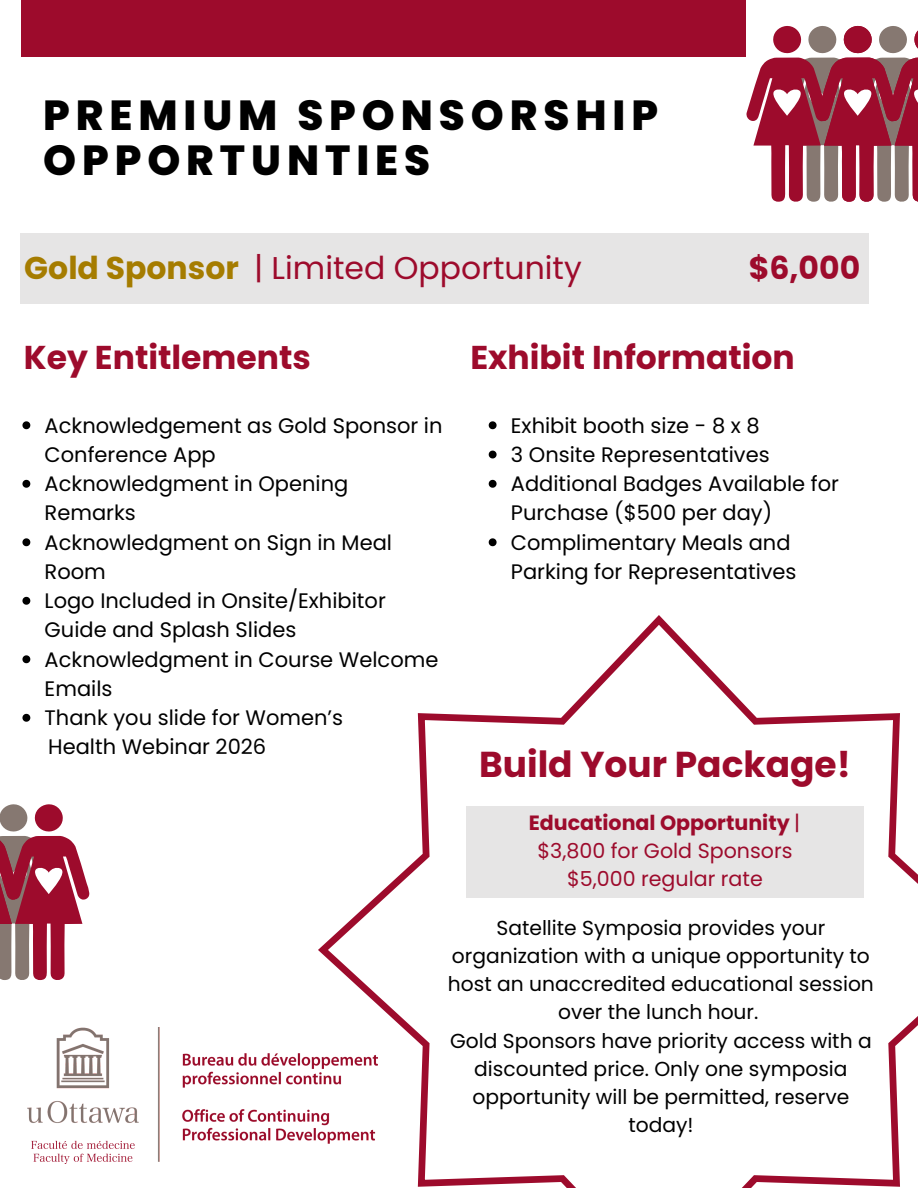
<style>
.page{position:relative;width:918px;height:1188px;background:#fff}
.page>*{position:absolute;margin:0;border:0;box-sizing:border-box;transform-origin:0 0}
.t1{font:800 42px/45px "Poppins";letter-spacing:.14em;color:#000}
.t2{font:700 36px "Poppins";color:#9d0b2c}
.t3{font:700 33px "Poppins";color:#9d0b2c}
.t4{font:31.5px "Poppins";color:#9d0b2c}
.t5{font:700 31.5px "Poppins";color:#9d0b2c}
.t6{font:21px/29.2px "Poppins";color:#000}
.t7{font:20.55px "Poppins";color:#9d0b2c}
.t8{font:700 20.55px "Poppins";color:#9d0b2c}
.t9{font:20.25px/28.2px "Poppins";color:#000;text-align:center}
.s1{font-weight:700;color:#a57c00}
.s2{font-weight:400}
</style>
<div class="page">
<div style="left:20px;top:233px;width:848px;height:71px;background:#e6e5e5"></div>
<div style="left:21px;top:0;width:725px;height:56px;background:#9d0b2c"></div>
<svg style="left:318px;top:615px;width:600px;height:573px"></svg>
<div style="left:466px;top:806px;width:398px;height:92px;background:#e6e5e5"></div>
<img style="left:28px;top:1027px;width:350px;height:136px">
<svg style="left:745px;top:25px;width:173px;height:177px"></svg>
<svg style="left:489px;top:421px;width:8px;height:8px"></svg>
<svg style="left:489px;top:451px;width:8px;height:7px"></svg>
<svg style="left:489px;top:480px;width:8px;height:8px"></svg>
<svg style="left:489px;top:538px;width:8px;height:8px"></svg>
<svg style="left:22px;top:421px;width:8px;height:8px"></svg>
<svg style="left:22px;top:480px;width:8px;height:8px"></svg>
<svg style="left:22px;top:538px;width:8px;height:8px"></svg>
<svg style="left:22px;top:597px;width:8px;height:8px"></svg>
<svg style="left:22px;top:655px;width:8px;height:8px"></svg>
<svg style="left:22px;top:714px;width:8px;height:8px"></svg>
<svg style="left:0;top:804px;width:90px;height:176px"></svg>
<p class="t1" style="left:43px;top:93px;width:617px">PREMIUM SPONSORSHIP<br>OPPORTUNTIES</p>
<h1 class="t4" style="left:24px;top:246px;width:559px"><span class="s1">Gold Sponsor</span> | Limited Opportunity</h1>
<h1 class="t5" style="left:749px;top:246px;width:113px">$6,000</h1>
<h3 class="t3" style="left:24px;top:335px;width:289px">Key Entitlements</h3>
<p class="t3" style="left:470px;top:335px;width:326px">Exhibit Information</p>
<p class="t6" style="left:45px;top:411px;width:399px">Acknowledgement as Gold Sponsor in<br>Conference App</p>
<p class="t6" style="left:45px;top:469px;width:305px">Acknowledgment in Opening<br>Remarks</p>
<p class="t6" style="left:45px;top:528px;width:349px">Acknowledgment on Sign in Meal<br>Room</p>
<p class="t6" style="left:45px;top:586px;width:343px">Logo Included in Onsite/Exhibitor<br>Guide and Splash Slides</p>
<p class="t6" style="left:45px;top:645px;width:395px">Acknowledgment in Course Welcome<br>Emails</p>
<p class="t6" style="left:45px;top:703px;width:300px">Thank you slide for Women’s</p>
<p class="t6" style="left:48px;top:732px;width:220px">Health Webinar 2026</p>
<h2 class="t6" style="left:511px;top:411px;width:250px">Exhibit booth size - 8 x 8</h2>
<h2 class="t6" style="left:511px;top:440px;width:260px">3 Onsite Representatives</h2>
<p class="t6" style="left:511px;top:469px;width:330px">Additional Badges Available for<br>Purchase ($500 per day)</p>
<p class="t6" style="left:511px;top:528px;width:287px">Complimentary Meals and<br>Parking for Representatives</p>
<p class="t2" style="left:479px;top:740px;width:373px">Build Your Package!</p>
<p class="t8" style="left:529px;top:809px;width:273px">Educational Opportunity <span class="s2">|</span></p>
<p class="t7" style="left:537px;top:837px;width:257px">$3,800 for Gold Sponsors</p>
<p class="t7" style="left:567px;top:865px;width:197px">$5,000 regular rate</p>
<h2 class="t9" style="left:448px;top:914px;width:428px">Satellite Symposia provides your organization with a unique opportunity to host an unaccredited educational session over the lunch hour.</h2>
<p class="t9" style="left:450px;top:1026px;width:423px">Gold Sponsors have priority access with a discounted price. Only one symposia opportunity will be permitted, reserve today!</p>
</div>
